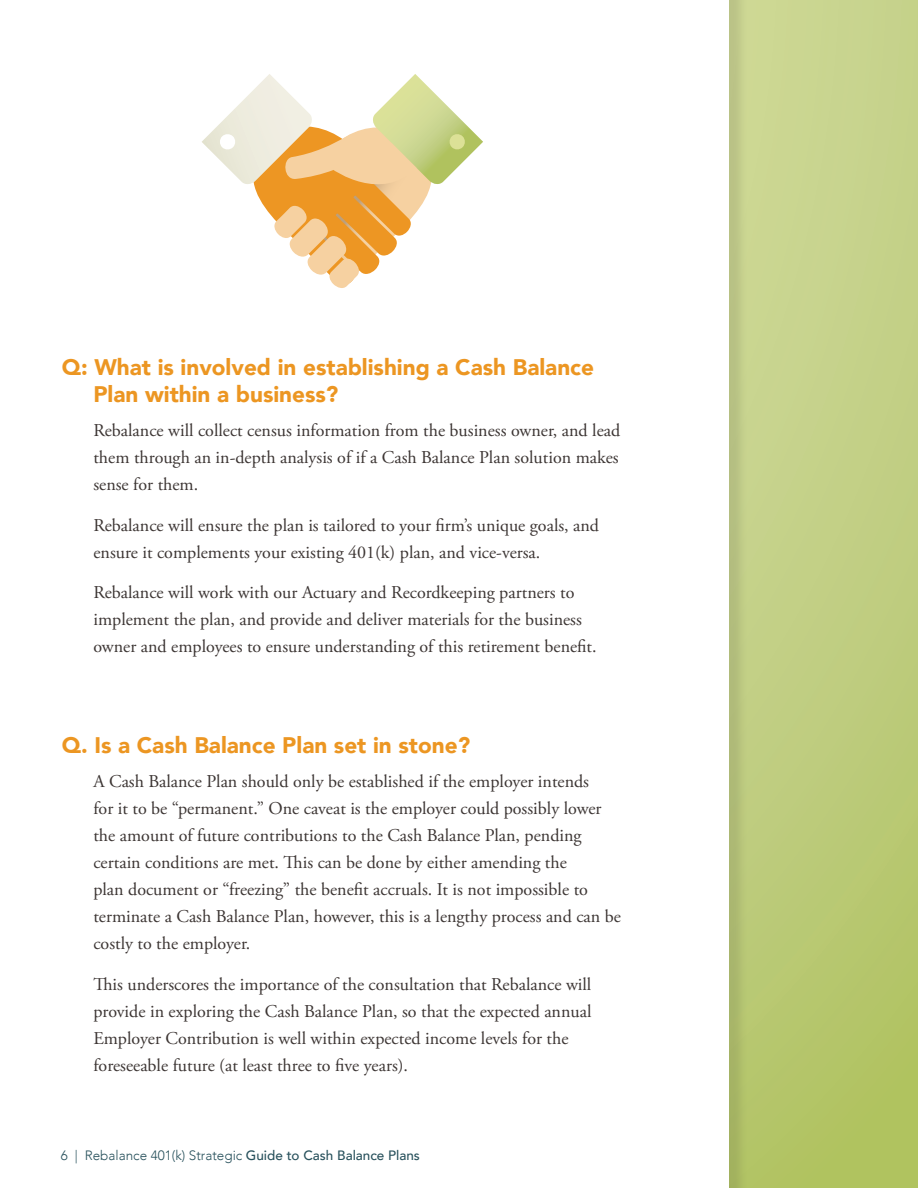
<style>
.page{position:relative;width:918px;height:1188px;background:#fff}
.page>*{position:absolute;margin:0;border:0;box-sizing:border-box;transform-origin:0 0}
.t1{font:900 22.5px/27px "Avenir";color:#ec9622}
.answer{font:18px/27px "Adobe Garamond Pro";color:#3c3533}
.t2{font:300 13.5px "Avenir";color:#28515c}
.s1{font-weight:500}
</style>
<div class="page">
<div style="left:0;top:0;width:918px;height:1188px;background:linear-gradient(to bottom,#cdd798,#b2c467)"></div>
<div style="left:2px;top:0;width:746px;height:1188px;background:#231f20;opacity:.12"></div>
<div style="left:0;top:0;width:729px;height:1188px;background:#fff"></div>
<svg style="left:202px;top:74px;width:281px;height:214px"></svg>
<h2 class="t1" style="left:93px;top:353px;width:502px;text-indent:-32px">Q: What is involved in establishing a Cash Balance<br>Plan within a business?</h2>
<p class="answer" style="left:93px;top:417px;width:528px;text-align:justify">Rebalance will collect census information from the business owner, and lead them through an in-depth analysis of if a Cash Balance Plan solution makes sense for them.</p>
<p class="answer" style="left:93px;top:512px;width:507px">Rebalance will ensure the plan is tailored to your firm’s unique goals, and ensure it complements your existing 401(k) plan, and vice-versa.</p>
<p class="answer" style="left:93px;top:579px;width:505px">Rebalance will work with our Actuary and Recordkeeping partners to implement the plan, and provide and deliver materials for the business owner and employees to ensure understanding of this retirement benefit.</p>
<h2 class="t1" style="left:62px;top:731px;width:410px">Q. Is a Cash Balance Plan set in stone?</h2>
<p class="answer" style="left:93px;top:768px;width:529px">A Cash Balance Plan should only be established if the employer intends<br>for it to be “permanent.” One caveat is the employer could possibly lower the amount of future contributions to the Cash Balance Plan, pending certain conditions are met. This can be done by either amending the<br>plan document or “freezing” the benefit accruals. It is not impossible to terminate a Cash Balance Plan, however, this is a lengthy process and can be costly to the employer.</p>
<p class="answer" style="left:93px;top:971px;width:500px">This underscores the importance of the consultation that Rebalance will provide in exploring the Cash Balance Plan, so that the expected annual Employer Contribution is well within expected income levels for the foreseeable future (at least three to five years).</p>
<p class="t2" style="left:61px;top:1147px;width:361px">6 | Rebalance 401(k) Strategic <span class="s1">Guide to Cash Balance Plans</span></p>
</div>
